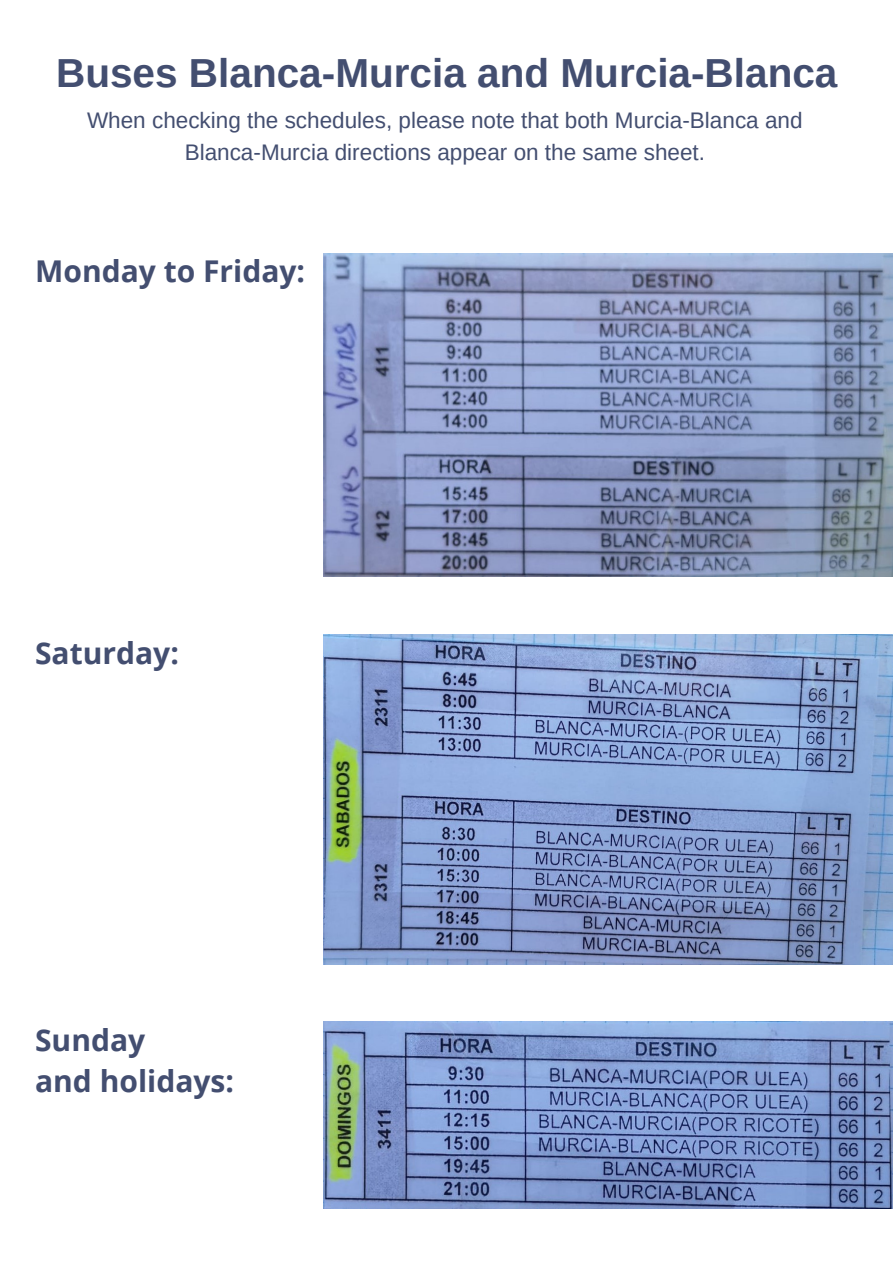
<style>
.page{position:relative;width:893px;height:1263px;background:#fff}
.page>*{position:absolute;margin:0;border:0;box-sizing:border-box;transform-origin:0 0}
.t1{font:700 40.5px "Arimo";color:#434e70}
.t2{font:700 30px "Open Sans";color:#434e70}
.t3{font:22.5px/31.5px "Arimo";color:#434e70;text-align:center}
</style>
<div class="page">
<img style="left:323px;top:253px;width:570px;height:324px">
<img style="left:323px;top:634px;width:570px;height:330px">
<img style="left:323px;top:1021px;width:570px;height:187px">
<p class="t1" style="left:56px;top:50px;width:783px">Buses Blanca-Murcia and Murcia-Blanca</p>
<p class="t3" style="left:87px;top:105px;width:717px">When checking the schedules, please note that both Murcia-Blanca and<br>Blanca-Murcia directions appear on the same sheet.</p>
<p class="t2" style="left:35px;top:250px;width:271px">Monday to Friday:</p>
<p class="t2" style="left:35px;top:631px;width:145px">Saturday:</p>
<p class="t2" style="left:35px;top:1018px;width:112px">Sunday</p>
<p class="t2" style="left:35px;top:1060px;width:200px">and holidays:</p>
</div>
